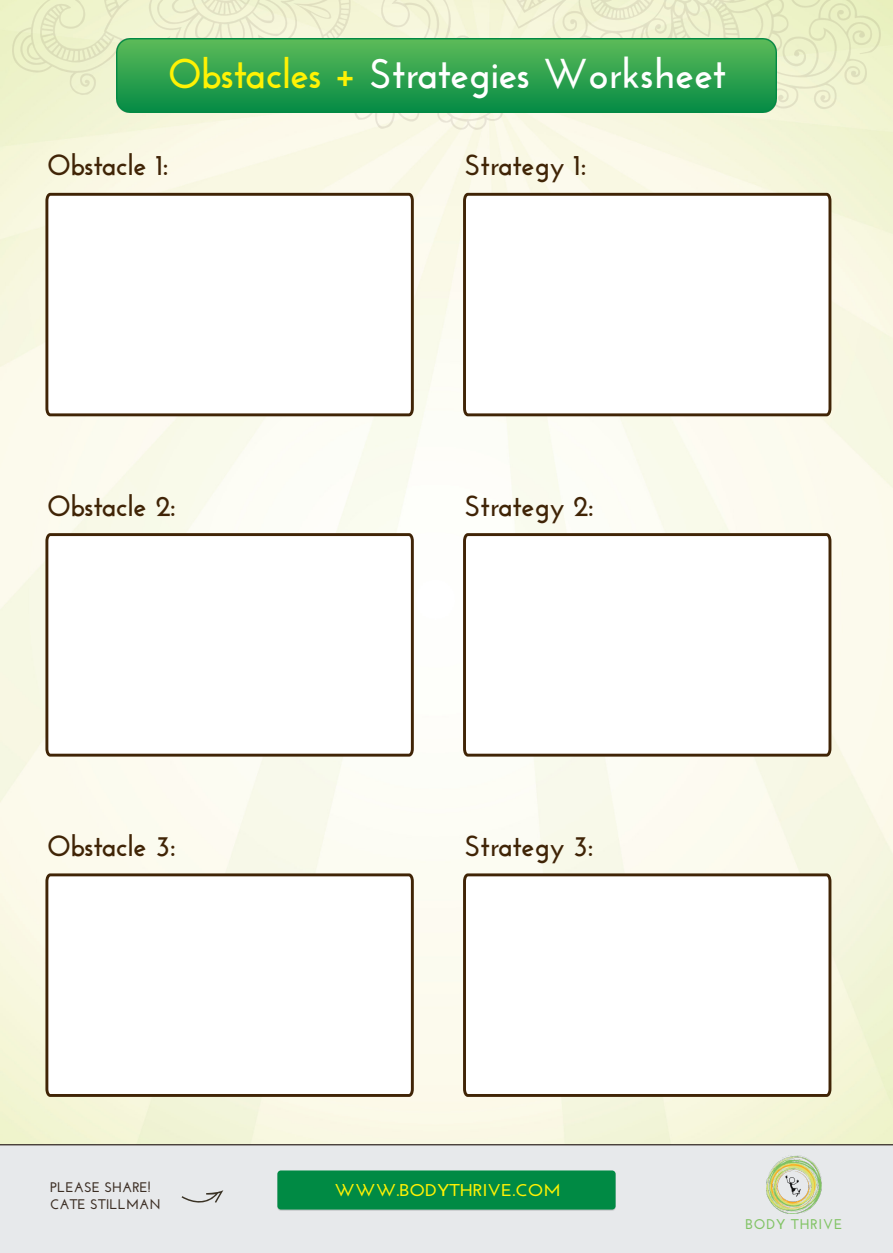
<style>
.page{position:relative;width:893px;height:1253px;background:#fff}
.page>*{position:absolute;margin:0;border:0;box-sizing:border-box;transform-origin:0 0}
.t1{font:700 41.47px "Josefin Sans";color:#fff}
.t2{font:700 29.15px "Josefin Sans";color:#402406}
.t3{font:700 17.04px "Josefin Sans";color:#fff204;scale:1.1 1}
.t4{font:700 14.04px "Josefin Sans";color:#81c364}
.t5{font:700 13.89px/16.7px "Josefin Sans";color:#3c2e24}
.s1{color:#fff204}
</style>
<div class="page">
<img style="left:13px;top:0;width:867px;height:130px">
<div style="left:0;top:1144px;width:893px;height:109px;background:#e7e9eb"></div>
<img style="left:766px;top:1155px;width:55px;height:58px">
<svg style="left:182px;top:1190px;width:41px;height:15px"></svg>
<img style="left:277px;top:1171px;width:339px;height:40px">
<div style="left:277px;top:1170px;width:338px;height:39px;background:#008a44;border-radius:4px"></div>
<img style="left:116px;top:39px;width:660px;height:73px">
<svg style="left:44px;top:191px;width:371px;height:227px"></svg>
<svg style="left:462px;top:191px;width:371px;height:227px"></svg>
<svg style="left:44px;top:532px;width:371px;height:226px"></svg>
<svg style="left:462px;top:532px;width:371px;height:226px"></svg>
<svg style="left:44px;top:872px;width:371px;height:226px"></svg>
<svg style="left:462px;top:872px;width:371px;height:226px"></svg>
<h1 class="t1" style="left:167px;top:57px;width:560px"><span class="s1">Obstacles +</span> Strategies Worksheet</h1>
<p class="t2" style="left:47px;top:153px;width:123px">Obstacle 1:</p>
<p class="t2" style="left:464px;top:153px;width:123px">Strategy 1:</p>
<p class="t2" style="left:47px;top:494px;width:130px">Obstacle 2:</p>
<p class="t2" style="left:464px;top:494px;width:130px">Strategy 2:</p>
<p class="t2" style="left:47px;top:834px;width:130px">Obstacle 3:</p>
<p class="t2" style="left:464px;top:834px;width:130px">Strategy 3:</p>
<p class="t5" style="left:50px;top:1180px;width:112px">PLEASE SHARE!<br>CATE STILLMAN</p>
<p class="t3" style="left:334px;top:1183px;width:207px">WWW.BODYTHRIVE.COM</p>
<p class="t4" style="left:746px;top:1218px;width:99px">BODY THRIVE</p>
</div>
